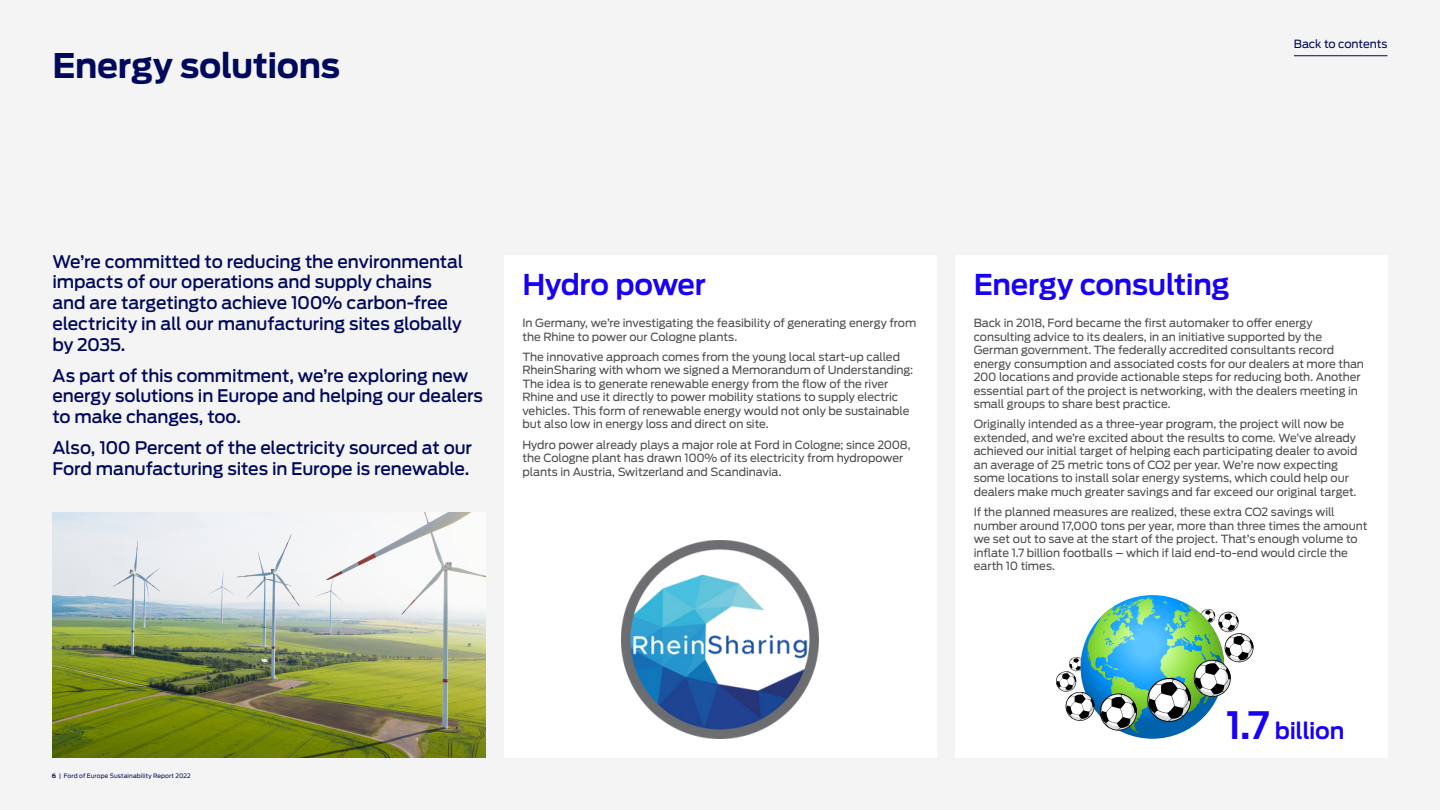
<style>
.page{position:relative;width:1440px;height:810px;background:#f4f4f4}
.page>*{position:absolute;margin:0;border:0;box-sizing:border-box;transform-origin:0 0}
.Page_Header{font:700 33.75px "Ford Antenna";letter-spacing:-.01em;color:#00095b}
.Infographic___Pull_O{font:600 28.5px "Ford Antenna";letter-spacing:-.015em;color:#1700f4}
.Infographic___Pull_O-2{font:600 22.5px "Ford Antenna";letter-spacing:-.015em;color:#1700f4}
.Intro_Copy{font:500 17.25px/20.7px "Ford Antenna";letter-spacing:-.01em;color:#00095b}
.Body_Copy{font:11.25px/13.5px "Ford Antenna";letter-spacing:-.005em;color:#4d4d4d}
.t1{font:11.25px "Ford Antenna";letter-spacing:-.01em;color:#00095b}
.t2{font:6px "Ford Antenna";letter-spacing:.01em;color:#00095b}
.s1{font-weight:700}
.s2{font-size:37.5px}
</style>
<div class="page">
<div style="left:955px;top:255px;width:433px;height:503px;background:#fff"></div>
<img style="left:52px;top:512px;width:433px;height:246px">
<div style="left:504px;top:255px;width:432px;height:503px;background:#fff"></div>
<img style="left:621px;top:541px;width:198px;height:198px">
<svg style="left:1056px;top:598px;width:197px;height:135px"></svg>
<hr style="left:1294px;top:56px;width:93px;height:1px;background:#00095b">
<p class="Page_Header" style="left:52px;top:35px;width:289px">Energy solutions</p>
<p class="t1" style="left:1294px;top:34px;width:95px">Back to contents</p>
<p class="Intro_Copy" style="left:52px;top:249px;width:412px">We’re committed to reducing the environmental impacts of our operations and supply chains and are targetingto achieve 100% carbon-free electricity in all our manufacturing sites globally by 2035.</p>
<p class="Intro_Copy" style="left:52px;top:363px;width:432px">As part of this commitment, we’re exploring new energy solutions in Europe and helping our dealers to make changes, too.</p>
<p class="Intro_Copy" style="left:52px;top:436px;width:421px">Also, 100 Percent of the electricity sourced at our<br>Ford manufacturing sites in Europe is renewable.</p>
<p class="Infographic___Pull_O" style="left:522px;top:259px;width:185px">Hydro power</p>
<p class="Body_Copy" style="left:522px;top:315px;width:395px">In Germany, we’re investigating the feasibility of generating energy from the Rhine to power our Cologne plants.</p>
<p class="Body_Copy" style="left:522px;top:349px;width:392px">The innovative approach comes from the young local start-up called RheinSharing with whom we signed a Memorandum of Understanding:<br>The idea is to generate renewable energy from the flow of the river Rhine and use it directly to power mobility stations to supply electric vehicles. This form of renewable energy would not only be sustainable but also low in energy loss and direct on site.</p>
<p class="Body_Copy" style="left:522px;top:436px;width:390px">Hydro power already plays a major role at Ford in Cologne; since 2008, the Cologne plant has drawn 100% of its electricity from hydropower plants in Austria, Switzerland and Scandinavia.</p>
<p class="t2" style="left:52px;top:770px;width:140px"><span class="s1">6</span> | Ford of Europe Sustainability Report 2022</p>
<p class="Infographic___Pull_O" style="left:974px;top:259px;width:258px">Energy consulting</p>
<p class="Body_Copy" style="left:974px;top:315px;width:392px">Back in 2018, Ford became the first automaker to offer energy consulting advice to its dealers, in an initiative supported by the German government. The federally accredited consultants record energy consumption and associated costs for our dealers at more than 200 locations and provide actionable steps for reducing both. Another essential part of the project is networking, with the dealers meeting in small groups to share best practice.</p>
<p class="Body_Copy" style="left:974px;top:416px;width:385px">Originally intended as a three-year program, the project will now be extended, and we’re excited about the results to come. We’ve already achieved our initial target of helping each participating dealer to avoid an average of 25 metric tons of CO2 per year. We’re now expecting some locations to install solar energy systems, which could help our dealers make much greater savings and far exceed our original target.</p>
<p class="Body_Copy" style="left:974px;top:504px;width:395px">If the planned measures are realized, these extra CO2 savings will number around 17,000 tons per year, more than three times the amount we set out to save at the start of the project. That’s enough volume to inflate 1.7 billion footballs – which if laid end-to-end would circle the earth 10 times.</p>
<p class="Infographic___Pull_O-2" style="left:1226px;top:711px;width:120px"><span class="s2">1.7</span> billion</p>
</div>
